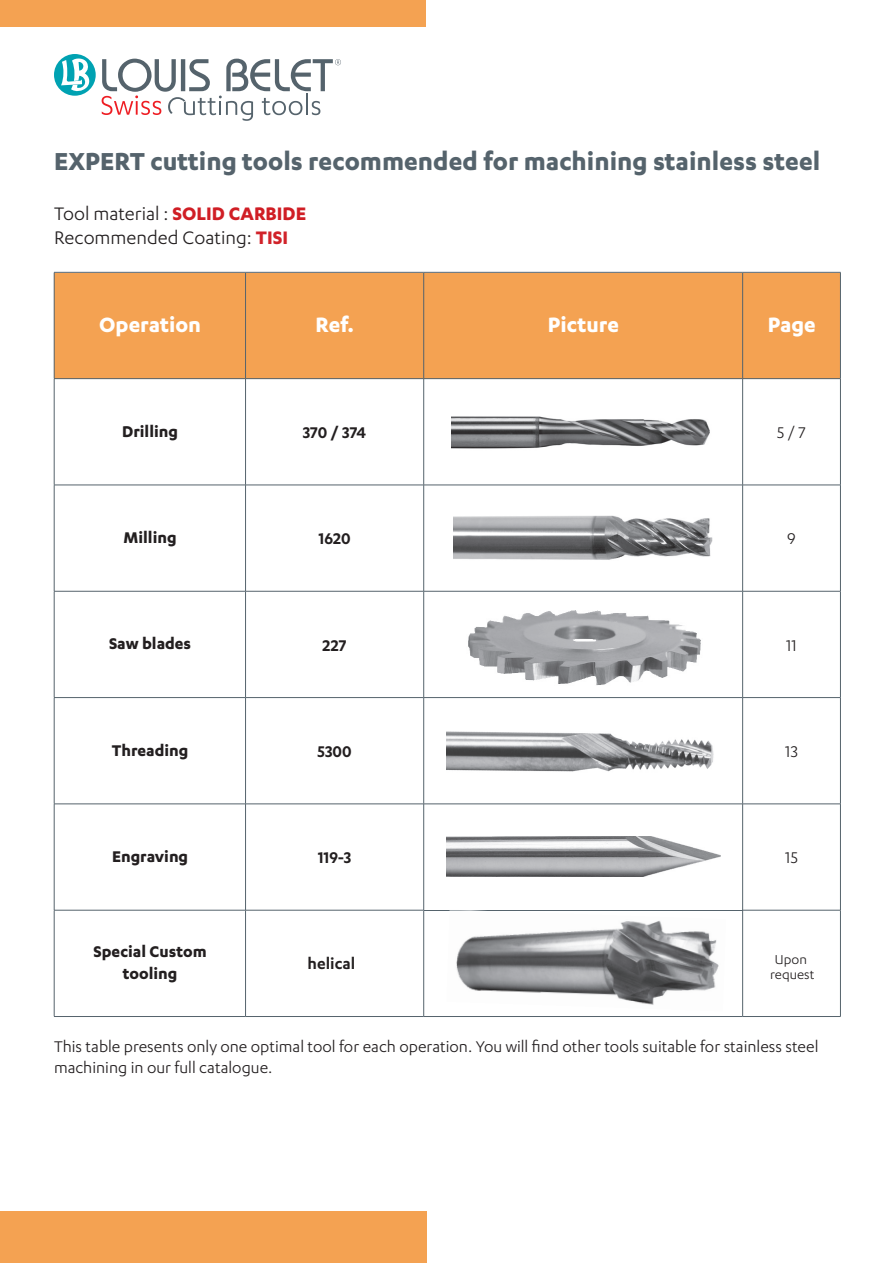
<style>
.page{position:relative;width:893px;height:1263px;background:#fff}
.page>*{position:absolute;margin:0;border:0;box-sizing:border-box;transform-origin:0 0}
.t1{font:700 28.5px "Karbon";color:#55636c}
.t2{font:700 24px "Karbon";color:#fff}
.t3{font:21px/24px "Karbon";color:#231f20}
.t4{font:18px/21.6px "Karbon";color:#231f20}
.t5{font:700 18px/21.6px "Karbon";color:#231f20;text-align:center}
.t6{font:600 18px "Karbon";color:#231f20}
.t7{font:15px/15px "Karbon";color:#231f20;text-align:center}
.s1{font-weight:700;color:#d01e25}
.s2{font-weight:700;color:#d1232a}
</style>
<div class="page">
<div style="left:54px;top:273px;width:786px;height:105px;background:#f4a252"></div>
<div style="left:0;top:0;width:425px;height:27px;background:#f4a252"></div>
<div style="left:54px;top:54px;width:42px;height:42px;background:#00a2b2;border-radius:50%"></div>
<svg style="left:61px;top:57px;width:29px;height:35px"></svg>
<svg style="left:102px;top:59px;width:239px;height:62px"></svg>
<hr style="left:54px;top:272px;width:192px;height:1px;background:#55636c">
<hr style="left:54px;top:272px;width:1px;height:106px;background:#55636c">
<hr style="left:246px;top:272px;width:178px;height:1px;background:#55636c">
<hr style="left:245px;top:272px;width:1px;height:106px;background:#55636c">
<hr style="left:424px;top:272px;width:319px;height:1px;background:#55636c">
<hr style="left:423px;top:272px;width:1px;height:106px;background:#55636c">
<hr style="left:743px;top:272px;width:98px;height:1px;background:#55636c">
<hr style="left:742px;top:272px;width:1px;height:106px;background:#55636c">
<hr style="left:840px;top:272px;width:1px;height:106px;background:#55636c">
<hr style="left:54px;top:378px;width:192px;height:1px;background:#55636c">
<hr style="left:54px;top:379px;width:1px;height:106px;background:#55636c">
<hr style="left:246px;top:378px;width:178px;height:1px;background:#55636c">
<hr style="left:245px;top:379px;width:1px;height:106px;background:#55636c">
<hr style="left:424px;top:378px;width:319px;height:1px;background:#55636c">
<hr style="left:423px;top:379px;width:1px;height:106px;background:#55636c">
<hr style="left:743px;top:378px;width:98px;height:1px;background:#55636c">
<hr style="left:742px;top:379px;width:1px;height:106px;background:#55636c">
<hr style="left:840px;top:379px;width:1px;height:106px;background:#55636c">
<hr style="left:54px;top:485px;width:192px;height:1px;background:#55636c">
<hr style="left:54px;top:485px;width:1px;height:106px;background:#55636c">
<hr style="left:246px;top:485px;width:178px;height:1px;background:#55636c">
<hr style="left:245px;top:485px;width:1px;height:106px;background:#55636c">
<hr style="left:424px;top:485px;width:319px;height:1px;background:#55636c">
<hr style="left:423px;top:485px;width:1px;height:106px;background:#55636c">
<hr style="left:743px;top:485px;width:98px;height:1px;background:#55636c">
<hr style="left:742px;top:485px;width:1px;height:106px;background:#55636c">
<hr style="left:840px;top:485px;width:1px;height:106px;background:#55636c">
<hr style="left:54px;top:591px;width:192px;height:1px;background:#55636c">
<hr style="left:54px;top:591px;width:1px;height:106px;background:#55636c">
<hr style="left:246px;top:591px;width:178px;height:1px;background:#55636c">
<hr style="left:245px;top:591px;width:1px;height:106px;background:#55636c">
<hr style="left:424px;top:591px;width:319px;height:1px;background:#55636c">
<hr style="left:423px;top:591px;width:1px;height:106px;background:#55636c">
<hr style="left:743px;top:591px;width:98px;height:1px;background:#55636c">
<hr style="left:742px;top:591px;width:1px;height:106px;background:#55636c">
<hr style="left:840px;top:591px;width:1px;height:106px;background:#55636c">
<hr style="left:54px;top:697px;width:192px;height:1px;background:#55636c">
<hr style="left:54px;top:698px;width:1px;height:106px;background:#55636c">
<hr style="left:246px;top:697px;width:178px;height:1px;background:#55636c">
<hr style="left:245px;top:698px;width:1px;height:106px;background:#55636c">
<hr style="left:424px;top:697px;width:319px;height:1px;background:#55636c">
<hr style="left:423px;top:698px;width:1px;height:106px;background:#55636c">
<hr style="left:743px;top:697px;width:98px;height:1px;background:#55636c">
<hr style="left:742px;top:698px;width:1px;height:106px;background:#55636c">
<hr style="left:840px;top:698px;width:1px;height:106px;background:#55636c">
<hr style="left:54px;top:804px;width:192px;height:1px;background:#55636c">
<hr style="left:54px;top:804px;width:1px;height:106px;background:#55636c">
<hr style="left:246px;top:804px;width:178px;height:1px;background:#55636c">
<hr style="left:245px;top:804px;width:1px;height:106px;background:#55636c">
<hr style="left:424px;top:804px;width:319px;height:1px;background:#55636c">
<hr style="left:423px;top:804px;width:1px;height:106px;background:#55636c">
<hr style="left:743px;top:804px;width:98px;height:1px;background:#55636c">
<hr style="left:742px;top:804px;width:1px;height:106px;background:#55636c">
<hr style="left:840px;top:804px;width:1px;height:106px;background:#55636c">
<hr style="left:54px;top:910px;width:192px;height:1px;background:#55636c">
<hr style="left:54px;top:910px;width:1px;height:106px;background:#55636c">
<hr style="left:246px;top:910px;width:178px;height:1px;background:#55636c">
<hr style="left:245px;top:910px;width:1px;height:106px;background:#55636c">
<hr style="left:424px;top:910px;width:319px;height:1px;background:#55636c">
<hr style="left:423px;top:910px;width:1px;height:106px;background:#55636c">
<hr style="left:743px;top:910px;width:98px;height:1px;background:#55636c">
<hr style="left:742px;top:910px;width:1px;height:106px;background:#55636c">
<hr style="left:840px;top:910px;width:1px;height:106px;background:#55636c">
<hr style="left:54px;top:1016px;width:192px;height:1px;background:#55636c">
<hr style="left:246px;top:1016px;width:178px;height:1px;background:#55636c">
<hr style="left:424px;top:1016px;width:319px;height:1px;background:#55636c">
<hr style="left:743px;top:1016px;width:98px;height:1px;background:#55636c">
<img style="left:452px;top:416px;width:258px;height:33px">
<img style="left:454px;top:515px;width:259px;height:45px">
<img style="left:446px;top:731px;width:268px;height:41px">
<img style="left:446px;top:836px;width:274px;height:41px">
<div style="left:0;top:1211px;width:427px;height:52px;background:#f4a252"></div>
<img style="left:468px;top:610px;width:233px;height:75px">
<img style="left:449px;top:910px;width:270px;height:95px">
<svg style="left:450px;top:910px;width:20px;height:1px"></svg>
<h1 class="t1" style="left:54px;top:145px;width:768px">EXPERT cutting tools recommended for machining stainless steel</h1>
<p class="t3" style="left:54px;top:201px;width:254px">Tool material : <span class="s1">SOLID CARBIDE<br></span>Recommended Coating: <span class="s2">TISI</span></p>
<h2 class="t2" style="left:99px;top:311px;width:103px">Operation</h2>
<h2 class="t2" style="left:316px;top:311px;width:40px">Ref.</h2>
<h2 class="t2" style="left:548px;top:311px;width:73px">Picture</h2>
<h2 class="t2" style="left:768px;top:311px;width:50px">Page</h2>
<p class="t5" style="left:122px;top:420px;width:57px">Drilling</p>
<p class="t6" style="left:303px;top:422px;width:65px">370 / 374</p>
<p class="t4" style="left:777px;top:421px;width:30px">5 / 7</p>
<p class="t5" style="left:124px;top:526px;width:55px">Milling</p>
<p class="t6" style="left:319px;top:529px;width:34px">1620</p>
<p class="t4" style="left:787px;top:527px;width:10px">9</p>
<p class="t5" style="left:109px;top:632px;width:84px">Saw blades</p>
<p class="t6" style="left:323px;top:635px;width:26px">227</p>
<p class="t4" style="left:786px;top:634px;width:12px">11</p>
<p class="t5" style="left:112px;top:739px;width:78px">Threading</p>
<p class="t6" style="left:318px;top:741px;width:36px">5300</p>
<p class="t4" style="left:785px;top:740px;width:14px">13</p>
<p class="t5" style="left:112px;top:845px;width:78px">Engraving</p>
<p class="t6" style="left:318px;top:847px;width:35px">119-3</p>
<p class="t4" style="left:785px;top:846px;width:14px">15</p>
<p class="t5" style="left:94px;top:940px;width:115px">Special Custom tooling</p>
<p class="t7" style="left:770px;top:952px;width:46px">Upon request</p>
<p class="t6" style="left:308px;top:953px;width:49px">helical</p>
<p class="t4" style="left:54px;top:1035px;width:766px">This table presents only one optimal tool for each operation. You will find other tools suitable for stainless steel machining in our full catalogue.</p>
</div>
